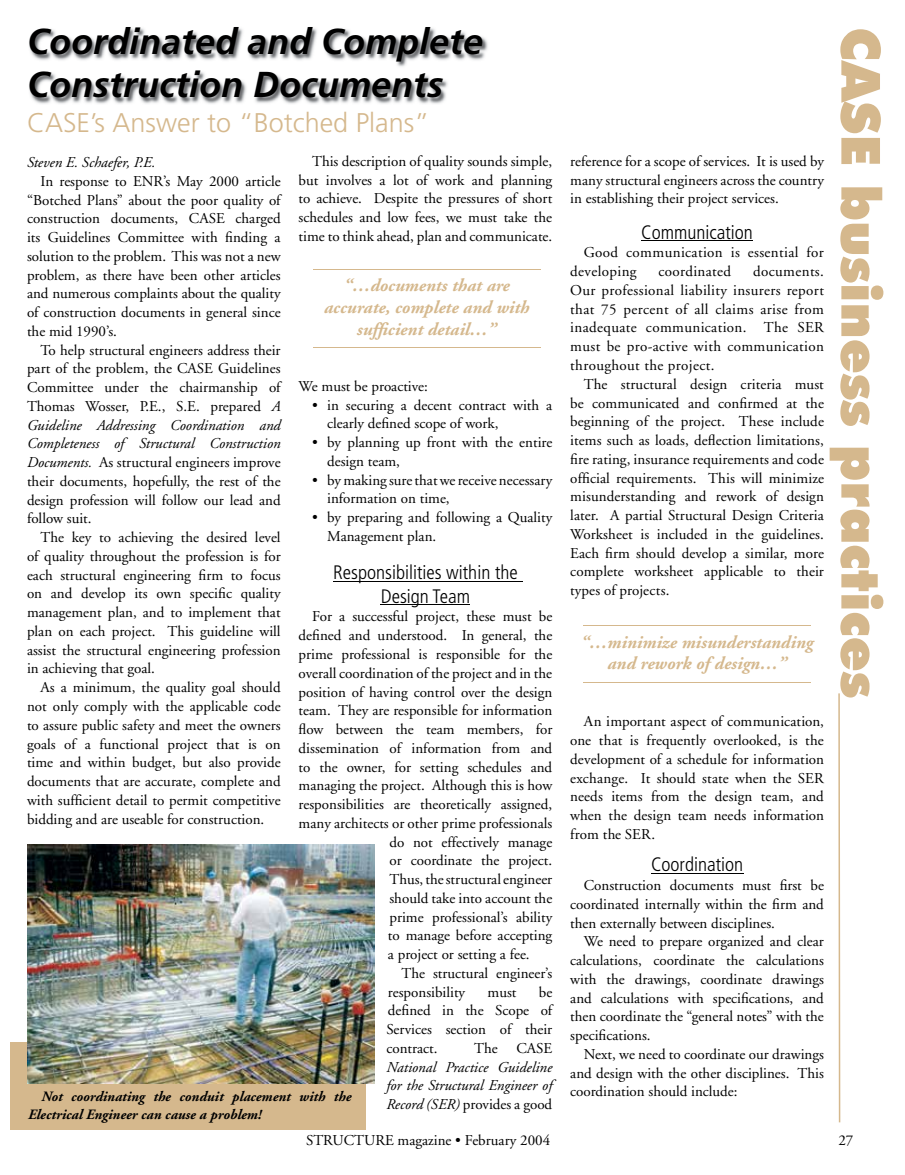
<style>
.page{position:relative;width:905px;height:1175px;background:#fff}
.page>*{position:absolute;margin:0;border:0;box-sizing:border-box;transform-origin:0 0}
.t1{font:900 54px "Futura BT";color:#d5b88d}
.t2{font:italic 700 36px/43.2px "Frutiger";color:#000}
.t3{font:300 27px "Frutiger";color:#d5b88d}
.t4{font:300 condensed 19.5px/23.4px "Frutiger";color:#000;text-align:center}
.t5{font:italic 700 18px/21.6px "Adobe Garamond";color:#d5b88d;text-align:center}
.t6{font:15px/18.8px "Adobe Garamond";color:#000;text-align:justify}
.t7{font:italic 15px/18.8px "Adobe Garamond";color:#000;text-align:justify}
.t8{font:15px/18.8px "Adobe Garamond";letter-spacing:.025em;color:#000}
.t9{font:italic 700 14.25px "Adobe Garamond";color:#000}
.s1{font-style:italic}
.s2{font-style:normal}
</style>
<div class="page">
<img style="left:29px;top:28px;width:459px;height:76px">
<svg style="left:838px;top:693px;width:2px;height:429px"></svg>
<hr style="left:333px;top:581px;width:189px;height:1px;background:#000">
<hr style="left:381px;top:604px;width:89px;height:1px;background:#000">
<hr style="left:641px;top:240px;width:112px;height:1px;background:#000">
<hr style="left:651px;top:872px;width:92px;height:1px;background:#000">
<div style="left:11px;top:1042px;width:355px;height:88px;background:#d5b88d"></div>
<img style="left:27px;top:844px;width:347px;height:239px">
<hr style="left:313px;top:269px;width:227px;height:1px;background:#d5b88d">
<hr style="left:313px;top:347px;width:227px;height:1px;background:#d5b88d">
<hr style="left:583px;top:625px;width:227px;height:1px;background:#d5b88d">
<hr style="left:583px;top:682px;width:227px;height:1px;background:#d5b88d">
<h2 class="t2" style="left:27px;top:20px;width:458px">Coordinated and Complete<br>Construction Documents</h2>
<h1 class="t1" style="left:893px;top:27px;width:672px;rotate:90deg">CASE business practices</h1>
<h3 class="t3" style="left:27px;top:107px;width:404px">CASE’s Answer to “Botched Plans”</h3>
<p class="t7" style="left:27px;top:153px;width:130px">Steven E. Schaefer, P.E.</p>
<p class="t6" style="left:27px;top:172px;width:255px;text-indent:14px">In response to ENR’s May 2000 article “Botched Plans” about the poor quality of construction documents, CASE charged its Guidelines Committee with finding a solution to the problem. This was not a new problem, as there have been other articles and numerous complaints about the quality of construction documents in general since the mid 1990’s.</p>
<p class="t6" style="left:27px;top:341px;width:255px;text-indent:14px">To help structural engineers address their part of the problem, the CASE Guidelines Committee under the chairmanship of Thomas Wosser, P.E., S.E. prepared <span class="s1">A Guideline Addressing Coordination and Completeness of Structural Construction Documents.</span> As structural engineers improve their documents, hopefully, the rest of the design profession will follow our lead and follow suit.</p>
<p class="t6" style="left:27px;top:528px;width:255px;text-indent:14px">The key to achieving the desired level of quality throughout the profession is for each structural engineering firm to focus on and develop its own specific quality management plan, and to implement that plan on each project. This guideline will assist the structural engineering profession in achieving that goal.</p>
<p class="t6" style="left:27px;top:678px;width:255px;text-indent:14px">As a minimum, the quality goal should not only comply with the applicable code to assure public safety and meet the owners goals of a functional project that is on time and within budget, but also provide documents that are accurate, complete and with sufficient detail to permit competitive bidding and are useable for construction.</p>
<p class="t6" style="left:298px;top:152px;width:255px;text-indent:14px">This description of quality sounds simple, but involves a lot of work and planning to achieve. Despite the pressures of short schedules and low fees, we must take the time to think ahead, plan and communicate.</p>
<p class="t6" style="left:570px;top:152px;width:255px">reference for a scope of services. It is used by many structural engineers across the country in establishing their project services.</p>
<h3 class="t4" style="left:641px;top:220px;width:113px">Communication</h3>
<p class="t8" style="left:570px;top:244px;width:255px;text-indent:14px">Good communication is essential for developing</p>
<p class="t6" style="left:570px;top:262px;width:255px;text-indent:183px">documents.<br>Our professional liability insurers report that 75 percent of all claims arise from inadequate communication. The SER must be pro-active with communication throughout the project.</p>
<p class="t6" style="left:570px;top:375px;width:255px;text-indent:14px">The structural design criteria must be communicated and confirmed at the beginning of the project. These include items such as loads, deflection limitations, fire rating, insurance requirements and code official requirements. This will minimize misunderstanding and rework of design later. A partial Structural Design Criteria Worksheet is included in the guidelines.<br>Each firm should develop a similar, more complete worksheet applicable to their types of projects.</p>
<p class="t8" style="left:658px;top:262px;width:74px">coordinated</p>
<p class="t5" style="left:324px;top:275px;width:207px">“…documents that are accurate, complete and with sufficient detail…”</p>
<p class="t6" style="left:298px;top:377px;width:131px">We must be proactive:</p>
<p class="t6" style="left:327px;top:396px;width:226px;text-indent:-15px">• in securing a decent contract with a clearly defined scope of work,</p>
<p class="t6" style="left:327px;top:433px;width:227px;text-indent:-15px">• by planning up front with the entire design team,</p>
<p class="t6" style="left:327px;top:471px;width:226px;text-indent:-15px">• by making sure that we receive necessary information on time,</p>
<p class="t6" style="left:327px;top:508px;width:227px;text-indent:-15px">• by preparing and following a Quality<br>Management plan.</p>
<h3 class="t4" style="left:333px;top:561px;width:186px">Responsibilities within the<br>Design Team</h3>
<p class="t6" style="left:312px;top:607px;width:241px">For a successful project, these must be</p>
<p class="t6" style="left:298px;top:626px;width:255px">defined and understood. In general, the</p>
<p class="t6" style="left:298px;top:645px;width:255px">prime professional is responsible for the</p>
<p class="t6" style="left:298px;top:664px;width:255px">overall coordination of the project and in the</p>
<p class="t6" style="left:298px;top:682px;width:255px">position of having control over the design</p>
<p class="t6" style="left:298px;top:701px;width:255px">team. They are responsible for information</p>
<p class="t6" style="left:298px;top:720px;width:255px">flow between the team members, for</p>
<p class="t6" style="left:298px;top:739px;width:255px">dissemination of information from and</p>
<p class="t6" style="left:298px;top:757px;width:255px">to the owner, for setting schedules and</p>
<p class="t6" style="left:298px;top:776px;width:255px">managing the project. Although this is how</p>
<p class="t6" style="left:298px;top:795px;width:255px">responsibilities are theoretically assigned,</p>
<p class="t6" style="left:298px;top:814px;width:255px">many architects or other prime professionals</p>
<p class="t6" style="left:389px;top:832px;width:164px">do not effectively manage</p>
<p class="t6" style="left:389px;top:851px;width:164px">or coordinate the project.</p>
<p class="t6" style="left:389px;top:870px;width:164px">Thus, the structural engineer</p>
<p class="t6" style="left:389px;top:889px;width:164px">should take into account the</p>
<p class="t6" style="left:389px;top:907px;width:164px">prime professional’s ability</p>
<p class="t6" style="left:388px;top:926px;width:166px">to manage before accepting</p>
<p class="t6" style="left:388px;top:945px;width:143px">a project or setting a fee.</p>
<p class="t6" style="left:401px;top:964px;width:152px">The structural engineer’s</p>
<p class="t6" style="left:388px;top:982px;width:79px">responsibility</p>
<p class="t6" style="left:487px;top:982px;width:30px">must</p>
<p class="t5" style="left:581px;top:631px;width:234px">“…minimize misunderstanding and rework of design…”</p>
<p class="t6" style="left:570px;top:712px;width:255px;text-indent:14px">An important aspect of communication, one that is frequently overlooked, is the development of a schedule for information exchange. It should state when the SER needs items from the design team, and when the design team needs information from the SER.</p>
<h3 class="t4" style="left:651px;top:853px;width:94px">Coordination</h3>
<p class="t6" style="left:570px;top:876px;width:255px;text-indent:14px">Construction documents must first be coordinated internally within the firm and then externally between disciplines.</p>
<p class="t6" style="left:570px;top:932px;width:255px;text-indent:14px">We need to prepare organized and clear calculations, coordinate the calculations with the drawings, coordinate drawings and calculations with specifications, and then coordinate the “general notes” with the specifications.</p>
<p class="t6" style="left:570px;top:1045px;width:255px;text-align:right">Next, we need to coordinate our drawings and design with the other disciplines. This</p>
<p class="t6" style="left:386px;top:982px;width:167px;text-indent:152px">be defined in the Scope of Services section of their contract.</p>
<p class="t6" style="left:474px;top:1039px;width:80px">The CASE</p>
<p class="t7" style="left:386px;top:1058px;width:167px">National Practice Guideline for the Structural Engineer of Record (SER) <span class="s2">provides a good</span></p>
<p class="t9" style="left:42px;top:1088px;width:311px">Not coordinating the conduit placement with the</p>
<p class="t6" style="left:570px;top:1082px;width:169px">coordination should include:</p>
<p class="t9" style="left:28px;top:1106px;width:235px">Electrical Engineer can cause a problem!</p>
<p class="t6" style="left:306px;top:1131px;width:246px">STRUCTURE magazine • February 2004</p>
<p class="t6" style="left:838px;top:1131px;width:16px">27</p>
</div>
